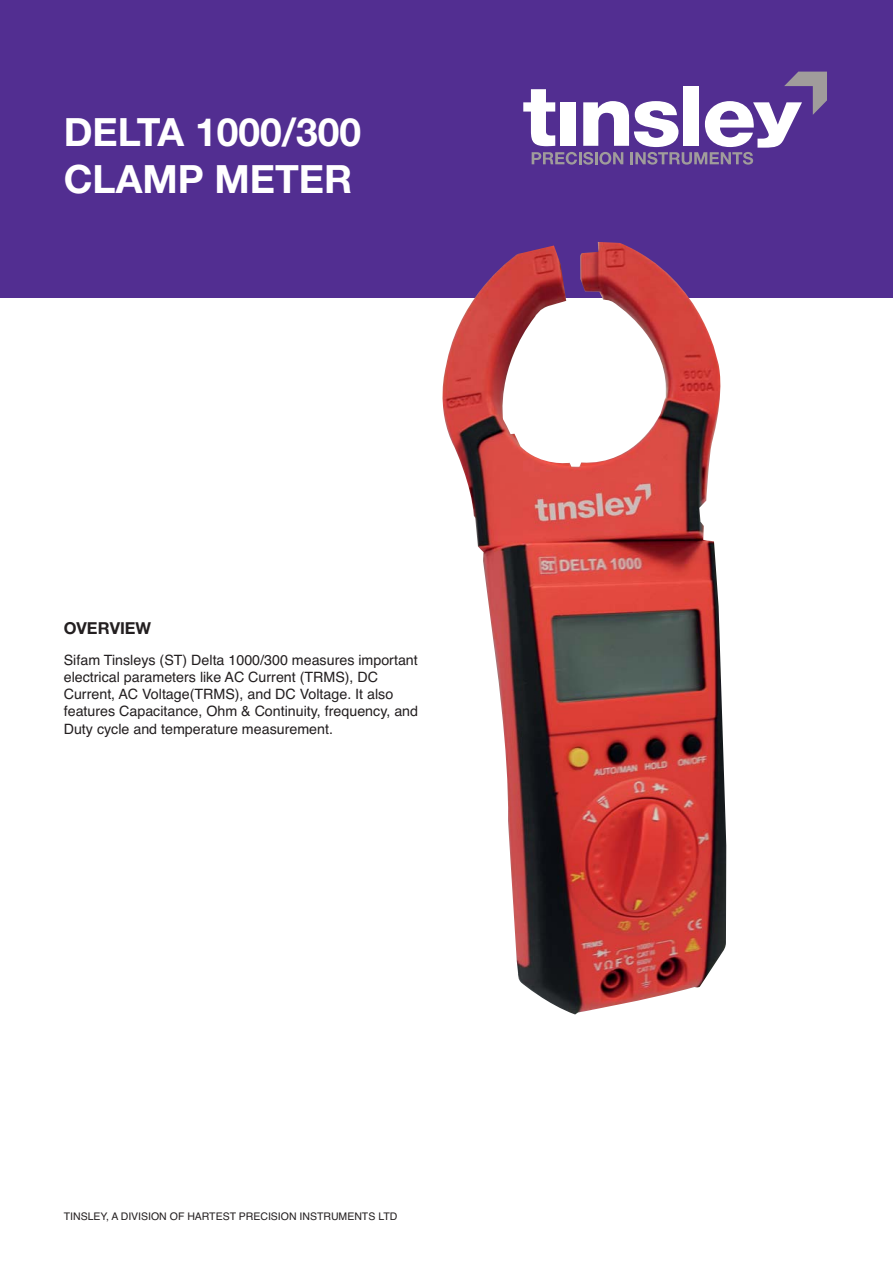
<style>
.page{position:relative;width:893px;height:1263px;background:#fff}
.page>*{position:absolute;margin:0;border:0;box-sizing:border-box;transform-origin:0 0}
.t1{font:700 39px/46.8px "Helvetica Neue";color:#fff}
.t2{font:700 16.5px "Helvetica Neue";color:#231f20}
.t3{font:14.25px/17.1px "Helvetica";color:#231f20}
.t4{font:10.5px "Helvetica";color:#231f20}
</style>
<div class="page">
<div style="left:0;top:0;width:893px;height:298px;background:#522e91"></div>
<img style="left:442px;top:242px;width:284px;height:772px">
<svg style="left:523px;top:72px;width:304px;height:93px"></svg>
<h1 class="t1" style="left:64px;top:112px;width:299px">DELTA 1000/300<br>CLAMP METER</h1>
<p class="t2" style="left:64px;top:622px;width:89px">OVERVIEW</p>
<p class="t3" style="left:64px;top:653px;width:356px">Sifam Tinsleys (ST) Delta 1000/300 measures important electrical parameters like AC Current (TRMS), DC Current, AC Voltage(TRMS), and DC Voltage. It also features Capacitance, Ohm &amp; Continuity, frequency, and Duty cycle and temperature measurement.</p>
<p class="t4" style="left:64px;top:1212px;width:335px">TINSLEY, A DIVISION OF HARTEST PRECISION INSTRUMENTS LTD</p>
</div>
